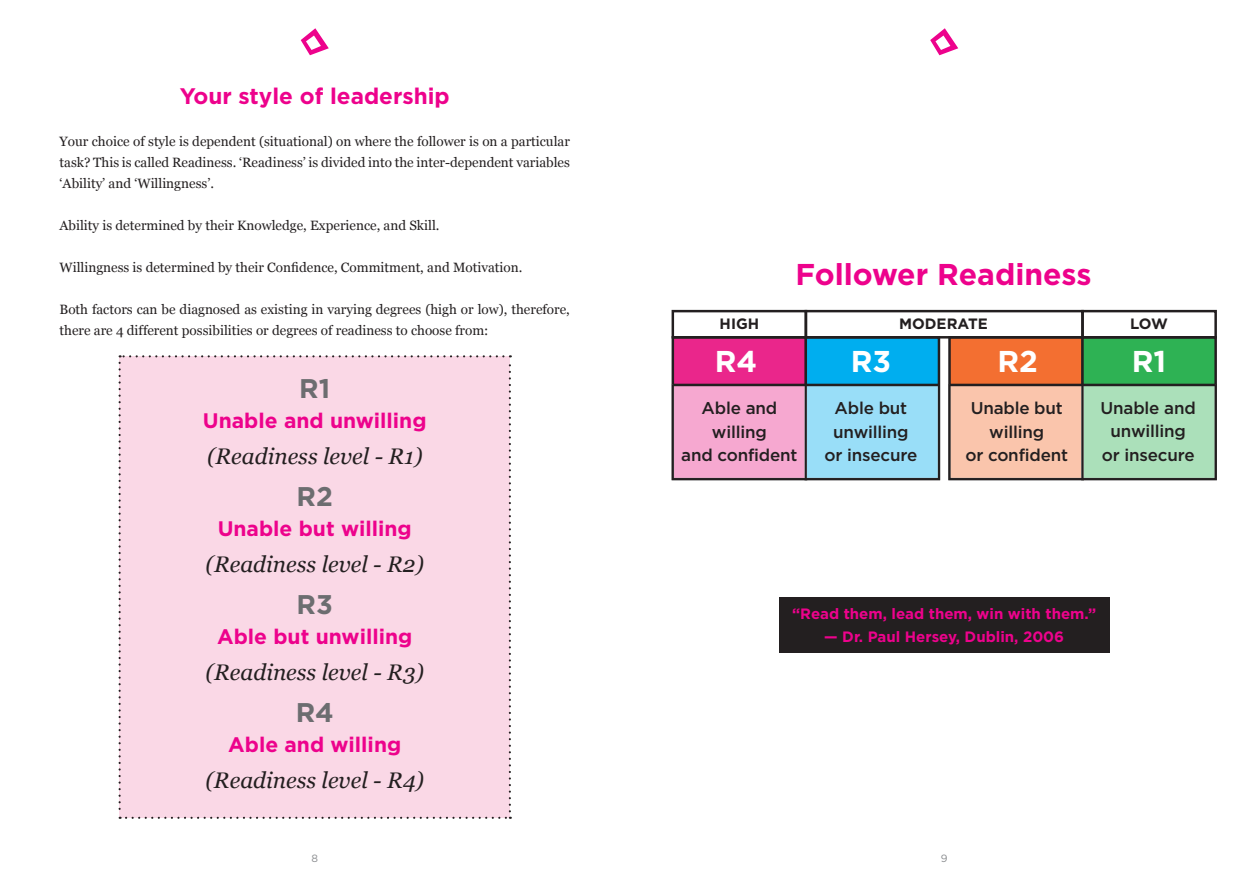
<style>
.page{position:relative;width:1259px;height:893px;background:#fff}
.page>*{position:absolute;margin:0;border:0;box-sizing:border-box;transform-origin:0 0}
.t1{font:700 30.15px "Gotham HTF";color:#ed028c}
.t2{font:700 30.15px "Gotham HTF";color:#fff}
.t3{font:700 27px "Gotham HTF";color:#6c6d70}
.t4{font:italic 22.5px "Georgia";color:#231f20}
.t5{font:700 22.5px "Gotham HTF";color:#ed028c}
.t6{font:700 21px "Gotham HTF";color:#ed028c}
.t7{font:500 16.95px/23.9px "Gotham HTF";letter-spacing:-.01em;color:#231f20;text-align:center}
.t8{font:700 15px "Gotham HTF";color:#ed028c}
.t9{font:700 15px "Gotham HTF";color:#231f20}
.t10{font:13.5px/21px "Georgia";color:#231f20;text-align:justify}
.t11{font:10.5px "Gotham HTF";color:#8a8c8f}
</style>
<div class="page">
<div style="left:673px;top:337px;width:133px;height:142px;background:#ea268b"></div>
<div style="left:806px;top:337px;width:133px;height:142px;background:#00aeef"></div>
<div style="left:949px;top:337px;width:133px;height:142px;background:#f36f31"></div>
<div style="left:1082px;top:337px;width:133px;height:142px;background:#2eb254"></div>
<div style="left:673px;top:385px;width:133px;height:94px;background:#f6a8d0"></div>
<div style="left:672px;top:384px;width:135px;height:96px;border:2px solid #231f20"></div>
<div style="left:806px;top:385px;width:133px;height:94px;background:#99def8"></div>
<div style="left:804px;top:384px;width:136px;height:96px;border:2px solid #231f20"></div>
<div style="left:949px;top:385px;width:133px;height:94px;background:#fac5ac"></div>
<div style="left:948px;top:384px;width:135px;height:96px;border:2px solid #231f20"></div>
<div style="left:1082px;top:385px;width:133px;height:94px;background:#abe0ba"></div>
<div style="left:1081px;top:384px;width:135px;height:96px;border:2px solid #231f20"></div>
<div style="left:1081px;top:310px;width:136px;height:29px;border:2px solid #231f20"></div>
<div style="left:671px;top:310px;width:136px;height:29px;border:2px solid #231f20"></div>
<div style="left:804px;top:310px;width:279px;height:29px;border:2px solid #231f20"></div>
<hr style="left:673px;top:384px;width:266px;height:2px;background:#231f20">
<hr style="left:949px;top:384px;width:266px;height:2px;background:#231f20">
<div style="left:119px;top:355px;width:392px;height:464px;background:#fad8e6"></div>
<svg style="left:930px;top:28px;width:28px;height:27px"></svg>
<svg style="left:301px;top:28px;width:28px;height:27px"></svg>
<div style="left:779px;top:597px;width:330px;height:56px;background:#231f20"></div>
<p class="t5" style="left:180px;top:83px;width:271px">Your style of leadership</p>
<p class="t10" style="left:60px;top:130px;width:512px">Your choice of style is dependent (situational) on where the follower is on a particular task? This is called Readiness. ‘Readiness’ is divided into the inter-dependent variables ‘Ability’ and ‘Willingness’.</p>
<p class="t10" style="left:60px;top:214px;width:381px">Ability is determined by their Knowledge, Experience, and Skill.</p>
<p class="t10" style="left:60px;top:256px;width:464px">Willingness is determined by their Confidence, Commitment, and Motivation.</p>
<p class="t10" style="left:60px;top:298px;width:512px">Both factors can be diagnosed as existing in varying degrees (high or low), therefore, there are 4 different possibilities or degrees of readiness to choose from:</p>
<p class="t3" style="left:299px;top:372px;width:32px">R1</p>
<p class="t6" style="left:203px;top:408px;width:225px">Unable and unwilling</p>
<p class="t4" style="left:207px;top:443px;width:217px">(Readiness level - R1)</p>
<p class="t3" style="left:296px;top:480px;width:38px">R2</p>
<p class="t6" style="left:218px;top:516px;width:196px">Unable but willing</p>
<p class="t4" style="left:205px;top:551px;width:220px">(Readiness level - R2)</p>
<p class="t3" style="left:297px;top:588px;width:38px">R3</p>
<p class="t6" style="left:217px;top:624px;width:197px">Able but unwilling</p>
<p class="t4" style="left:206px;top:659px;width:220px">(Readiness level - R3)</p>
<p class="t3" style="left:296px;top:696px;width:40px">R4</p>
<p class="t6" style="left:228px;top:732px;width:174px">Able and willing</p>
<p class="t4" style="left:205px;top:767px;width:220px">(Readiness level - R4)</p>
<p class="t1" style="left:795px;top:256px;width:297px">Follower Readiness</p>
<p class="t9" style="left:719px;top:315px;width:41px">HIGH</p>
<p class="t9" style="left:899px;top:315px;width:90px">MODERATE</p>
<p class="t9" style="left:1130px;top:315px;width:39px">LOW</p>
<p class="t2" style="left:715px;top:344px;width:44px">R4</p>
<p class="t2" style="left:850px;top:344px;width:42px">R3</p>
<p class="t2" style="left:997px;top:344px;width:42px">R2</p>
<p class="t2" style="left:1131px;top:344px;width:36px">R1</p>
<p class="t7" style="left:681px;top:395px;width:118px">Able and willing<br>and confident</p>
<p class="t7" style="left:824px;top:395px;width:94px">Able but unwilling or insecure</p>
<p class="t7" style="left:965px;top:395px;width:104px">Unable but willing<br>or confident</p>
<p class="t7" style="left:1100px;top:395px;width:97px">Unable and unwilling or insecure</p>
<p class="t8" style="left:792px;top:605px;width:305px">“Read them, lead them, win with them.”</p>
<p class="t8" style="left:824px;top:628px;width:241px">— Dr. Paul Hersey, Dublin, 2006</p>
<p class="t11" style="left:311px;top:852px;width:8px">8</p>
<p class="t11" style="left:941px;top:852px;width:8px">9</p>
</div>
